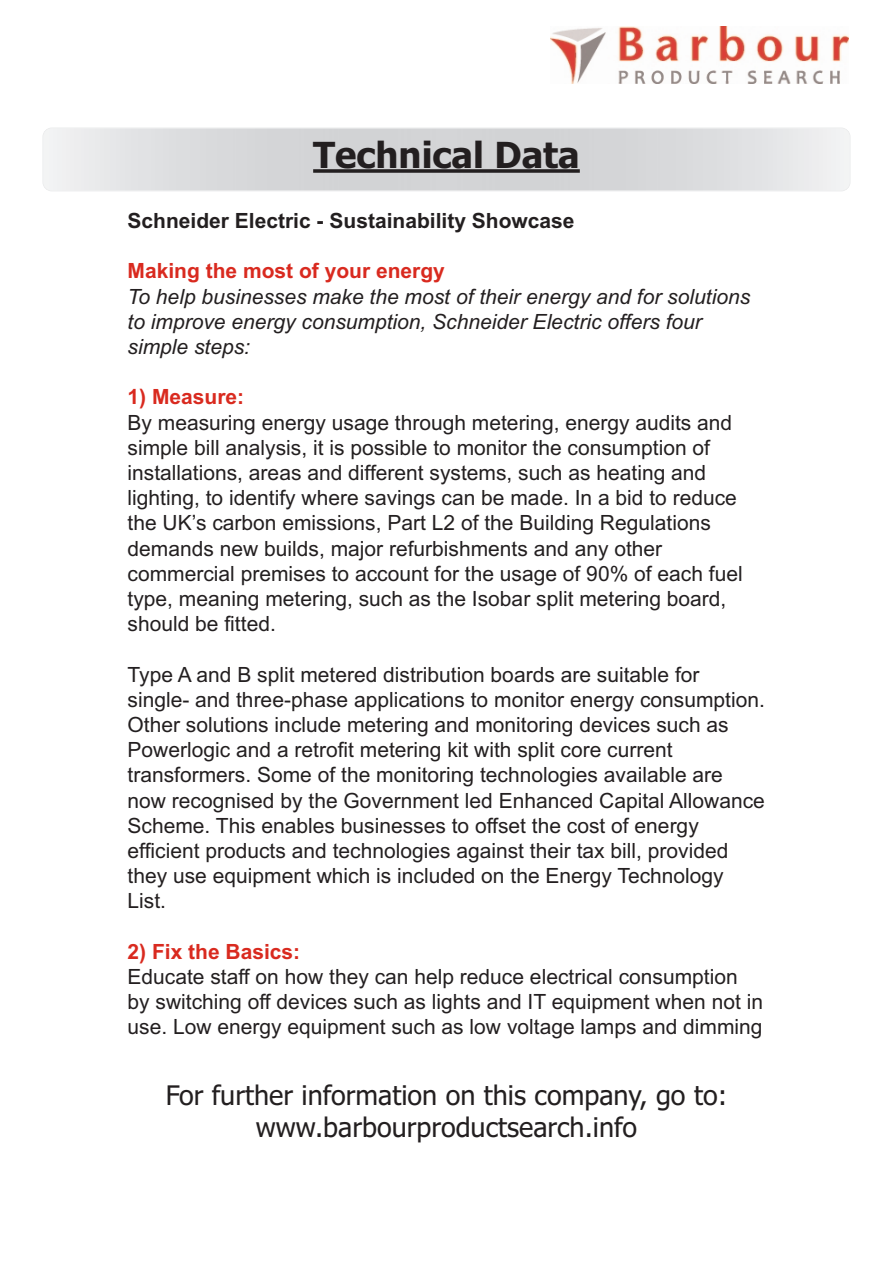
<style>
.page{position:relative;width:893px;height:1263px;background:#fff}
.page>*{position:absolute;margin:0;border:0;box-sizing:border-box;transform-origin:0 0}
.t1{font:700 36px "Tahoma";color:#231f20}
.t2{font:27px/32.4px "Tahoma";color:#231f20;text-align:center}
.t3{font:21px/25.2px "Arial";color:#231f20}
.t4{font:italic 21px/25.2px "Arial";color:#231f20}
.t5{font:700 21px "Arial";color:#d92a1f}
.t6{font:700 21px "Arial";color:#231f20}
</style>
<div class="page">
<img style="left:550px;top:27px;width:298px;height:56px">
<div style="left:43px;top:128px;width:807px;height:63px;border:2px solid #e7e8e9;border-radius:9px"></div>
<svg style="left:313px;top:169px;width:267px;height:4px"></svg>
<h1 class="t1" style="left:313px;top:135px;width:268px">Technical Data</h1>
<p class="t6" style="left:128px;top:208px;width:448px">Schneider Electric - Sustainability Showcase</p>
<p class="t5" style="left:128px;top:259px;width:319px">Making the most of your energy</p>
<p class="t4" style="left:128px;top:284px;width:624px">To help businesses make the most of their energy and for solutions to improve energy consumption, Schneider Electric offers four simple steps:</p>
<p class="t5" style="left:128px;top:385px;width:118px">1) Measure:</p>
<p class="t3" style="left:128px;top:410px;width:617px">By measuring energy usage through metering, energy audits and simple bill analysis, it is possible to monitor the consumption of installations, areas and different systems, such as heating and lighting, to identify where savings can be made. In a bid to reduce the UK’s carbon emissions, Part L2 of the Building Regulations demands new builds, major refurbishments and any other commercial premises to account for the usage of 90% of each fuel type, meaning metering, such as the Isobar split metering board, should be fitted.</p>
<p class="t3" style="left:128px;top:662px;width:639px">Type A and B split metered distribution boards are suitable for single- and three-phase applications to monitor energy consumption.<br>Other solutions include metering and monitoring devices such as Powerlogic and a retrofit metering kit with split core current transformers. Some of the monitoring technologies available are now recognised by the Government led Enhanced Capital Allowance Scheme. This enables businesses to offset the cost of energy efficient products and technologies against their tax bill, provided they use equipment which is included on the Energy Technology List.</p>
<p class="t5" style="left:128px;top:939px;width:174px">2) Fix the Basics:</p>
<p class="t3" style="left:128px;top:964px;width:637px">Educate staff on how they can help reduce electrical consumption by switching off devices such as lights and IT equipment when not in use. Low energy equipment such as low voltage lamps and dimming</p>
<p class="t2" style="left:166px;top:1079px;width:563px">For further information on this company, go to: www.barbourproductsearch.info</p>
</div>
